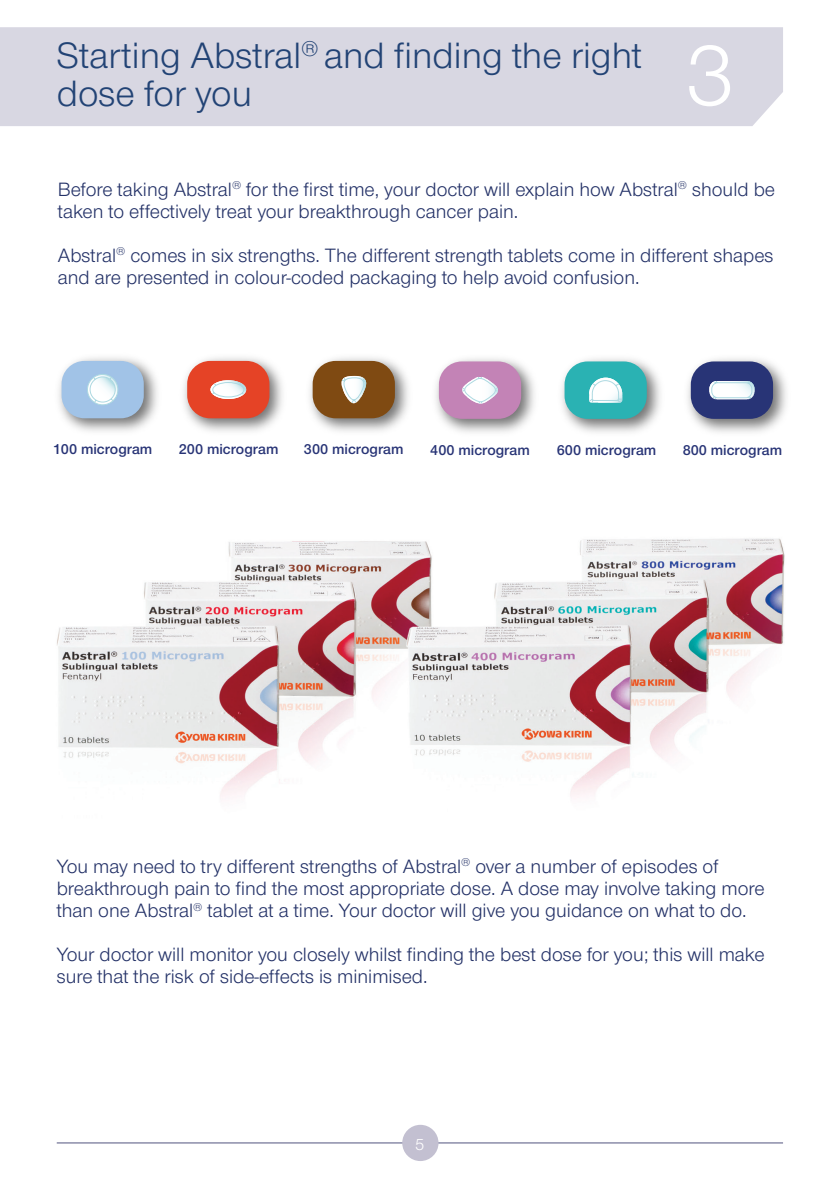
<style>
.page{position:relative;width:840px;height:1191px;background:#fff}
.page>*{position:absolute;margin:0;border:0;box-sizing:border-box;transform-origin:0 0}
.t1{font:90.8px "Nimbus Sans Novus T";color:#fff}
.Sections{font:38px/38px "Nimbus Sans Novus T";color:#224375}
.Body_Copy{font:20px/22px "Nimbus Sans Novus T";color:#233167}
.t2{font:600 19.2px "Nimbus Sans Novus T";color:#2d2a71}
.t3{font:17px "Nimbus Sans Novus T";color:#fff}
.t4{font:600 15px "Nimbus Sans Novus T";color:#283476}
</style>
<div class="page">
<img style="left:57px;top:538px;width:728px;height:259px">
<hr style="left:57px;top:1142px;width:725px;height:1px;background:#52547f">
<div style="left:402px;top:1124px;width:36px;height:37px;background:#c3c0d1;border-radius:50%"></div>
<div style="left:0;top:27px;width:782px;height:99px;background:#d8d7e2"></div>
<img style="left:58px;top:357px;width:100px;height:75px">
<div style="left:61px;top:361px;width:83px;height:57px;background:#a1c3e7;border-radius:23px"></div>
<svg style="left:87px;top:374px;width:31px;height:31px"></svg>
<div style="left:87px;top:374px;width:31px;height:31px;border:1px solid #add9e1;border-radius:50%"></div>
<svg style="left:90px;top:376px;width:26px;height:27px"></svg>
<img style="left:183px;top:357px;width:100px;height:75px">
<div style="left:187px;top:361px;width:82px;height:57px;background:#e54326;border-radius:23px"></div>
<svg style="left:210px;top:380px;width:36px;height:19px"></svg>
<img style="left:309px;top:357px;width:100px;height:75px">
<div style="left:312px;top:361px;width:82px;height:57px;background:#7f4a12;border-radius:23px"></div>
<svg style="left:341px;top:376px;width:26px;height:28px"></svg>
<img style="left:435px;top:358px;width:100px;height:75px">
<div style="left:438px;top:361px;width:83px;height:58px;background:#c383b6;border-radius:23px"></div>
<svg style="left:462px;top:377px;width:36px;height:27px"></svg>
<img style="left:561px;top:358px;width:100px;height:75px">
<div style="left:564px;top:361px;width:82px;height:58px;background:#2ab2b3;border-radius:23px"></div>
<svg style="left:589px;top:378px;width:33px;height:25px"></svg>
<img style="left:687px;top:358px;width:100px;height:75px">
<div style="left:690px;top:361px;width:82px;height:58px;background:#283476;border-radius:23px"></div>
<svg style="left:709px;top:381px;width:45px;height:18px"></svg>
<p class="t2" style="left:165px;top:32px;width:129px">100 microgram</p>
<p class="t2" style="left:353px;top:32px;width:129px">200 microgram</p>
<p class="Sections" style="left:57px;top:36px;width:586px">Starting Abstral<sup>®</sup> and finding the right dose for you</p>
<p class="t1" style="left:685px;top:22px;width:51px">3</p>
<p class="Body_Copy" style="left:58px;top:178px;width:718px">Before taking Abstral<sup>®</sup> for the first time, your doctor will explain how Abstral<sup>®</sup> should be taken to effectively treat your breakthrough cancer pain.</p>
<p class="Body_Copy" style="left:58px;top:244px;width:716px">Abstral<sup>®</sup> comes in six strengths. The different strength tablets come in different shapes and are presented in colour-coded packaging to help avoid confusion.</p>
<p class="t2" style="left:165px;top:203px;width:129px">400 microgram</p>
<p class="t2" style="left:353px;top:203px;width:129px">600 microgram</p>
<p class="t4" style="left:53px;top:440px;width:101px">100 microgram</p>
<p class="t4" style="left:179px;top:440px;width:101px">200 microgram</p>
<p class="t4" style="left:304px;top:440px;width:101px">300 microgram</p>
<p class="t4" style="left:430px;top:441px;width:101px">400 microgram</p>
<p class="t4" style="left:556px;top:441px;width:101px">600 microgram</p>
<p class="t4" style="left:682px;top:441px;width:101px">800 microgram</p>
<p class="Body_Copy" style="left:57px;top:855px;width:709px">You may need to try different strengths of Abstral<sup>®</sup> over a number of episodes of breakthrough pain to find the most appropriate dose. A dose may involve taking more than one Abstral<sup>®</sup> tablet at a time. Your doctor will give you guidance on what to do.</p>
<p class="Body_Copy" style="left:57px;top:943px;width:709px">Your doctor will monitor you closely whilst finding the best dose for you; this will make sure that the risk of side-effects is minimised.</p>
<p class="t3" style="left:415px;top:1134px;width:11px">5</p>
</div>
